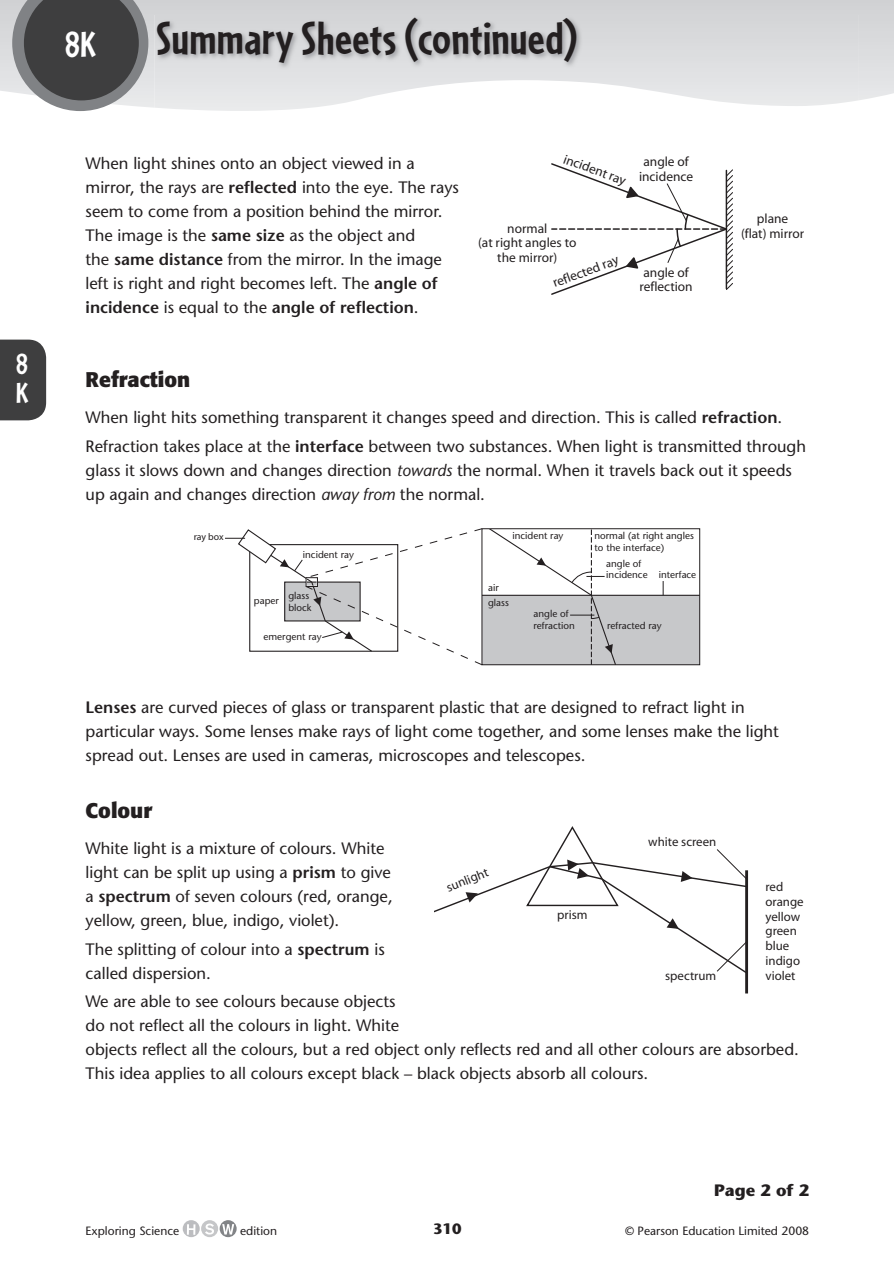
<style>
.page{position:relative;width:894px;height:1263px;background:#fff}
.page>*{position:absolute;margin:0;border:0;box-sizing:border-box;transform-origin:0 0}
.t1{font:700 48px "Cafeteria";letter-spacing:.005em;color:#231f20}
.t2{font:700 37.5px "Cafeteria";color:#fff}
.t3{font:700 30px/28.5px "Cafeteria";color:#fff}
.t4{font:700 21px "Formata";color:#231f20}
.t5{font:16.5px/24px "Stone Sans";color:#231f20}
.t6{font:700 16.5px "Stone Sans Std";color:#231f20}
.t7{font:700 15px "Stone Sans Std";color:#231f20}
.t8{font:13.35px/14.9px "Meridien";color:#231f20;text-align:center}
.t9{font:12.9px/14.7px "Meridien";color:#231f20}
.t10{font:12px "Stone Sans";color:#231f20}
.t11{font:9.75px/11.7px "Stone Sans";color:#231f20}
.t12{font:9.75px "Meridien";letter-spacing:-.01em;color:#231f20}
.s1{font-weight:600}
.s2{font-style:italic}
</style>
<div class="page">
<svg style="left:0;top:0;width:893px;height:108px;background:#d6d7d9"></svg>
<svg style="left:12px;top:0;width:136px;height:111px;background:#666768"></svg>
<svg style="left:183px;top:1219px;width:17px;height:17px"></svg>
<svg style="left:187px;top:1224px;width:8px;height:10px"></svg>
<svg style="left:201px;top:1219px;width:17px;height:17px"></svg>
<svg style="left:205px;top:1223px;width:9px;height:11px"></svg>
<svg style="left:219px;top:1219px;width:18px;height:18px"></svg>
<svg style="left:222px;top:1223px;width:12px;height:11px"></svg>
<div style="left:0;top:339px;width:46px;height:81px;background:#3e3e3f"></div>
<img style="left:155px;top:15px;width:702px;height:96px">
<svg style="left:551px;top:163px;width:182px;height:132px"></svg>
<div style="left:482px;top:595px;width:217px;height:69px;background:#c7c8ca"></div>
<hr style="left:482px;top:594px;width:217px;height:1px;background:#231f20">
<svg style="left:662px;top:581px;width:1px;height:14px"></svg>
<div style="left:481px;top:528px;width:218px;height:137px;border:1px solid #231f20"></div>
<svg style="left:225px;top:528px;width:391px;height:138px"></svg>
<hr style="left:745px;top:870px;width:2px;height:123px;background:#231f20">
<svg style="left:434px;top:826px;width:314px;height:150px"></svg>
<h3 class="t3" style="left:16px;top:349px;width:14px">8<br>K</h3>
<h2 class="t2" style="left:65px;top:23px;width:32px">8K</h2>
<h1 class="t1" style="left:156px;top:11px;width:422px">Summary Sheets (continued)</h1>
<p class="t5" style="left:86px;top:151px;width:374px">When light shines onto an object viewed in a mirror, the rays are <span class="s1">reflected</span> into the eye. The rays seem to come from a position behind the mirror.<br>The image is the <span class="s1">same size</span> as the object and<br>the <span class="s1">same distance</span> from the mirror. In the image left is right and right becomes left. The <span class="s1">angle of incidence</span> is equal to the <span class="s1">angle of reflection</span>.</p>
<p class="t8" style="left:566px;top:152px;width:67px;rotate:20deg">incident ray</p>
<p class="t8" style="left:638px;top:154px;width:55px">angle of incidence</p>
<p class="t8" style="left:478px;top:221px;width:100px">normal<br>(at right angles to the mirror)</p>
<p class="t8" style="left:550px;top:276px;width:71px;rotate:-20deg">reflected ray</p>
<p class="t8" style="left:639px;top:265px;width:55px;text-align:left">angle of reflection</p>
<p class="t8" style="left:740px;top:211px;width:65px">plane<br>(flat) mirror</p>
<p class="t4" style="left:86px;top:366px;width:106px">Refraction</p>
<p class="t5" style="left:86px;top:403px;width:721px;line-height:28.2px">When light hits something transparent it changes speed and direction. This is called <span class="s1">refraction</span>.<br>Refraction takes place at the <span class="s1">interface</span> between two substances. When light is transmitted through</p>
<p class="t5" style="left:86px;top:458px;width:707px">glass it slows down and changes direction <span class="s2">towards</span> the normal. When it travels back out it speeds up again and changes direction <span class="s2">away from</span> the normal.</p>
<p class="t12" style="left:194px;top:532px;width:31px">ray box</p>
<p class="t11" style="left:303px;top:548px;width:53px">incident ray</p>
<p class="t11" style="left:254px;top:594px;width:27px">paper</p>
<p class="t11" style="left:288px;top:589px;width:25px">glass block</p>
<p class="t11" style="left:263px;top:630px;width:60px">emergent ray</p>
<p class="t11" style="left:512px;top:529px;width:53px">incident ray</p>
<p class="t11" style="left:488px;top:580px;width:22px;line-height:15px">air glass</p>
<p class="t11" style="left:533px;top:608px;width:43px">angle of refraction</p>
<p class="t11" style="left:594px;top:529px;width:101px">normal (at right angles to the interface)</p>
<p class="t11" style="left:606px;top:557px;width:43px">angle of incidence</p>
<p class="t11" style="left:658px;top:569px;width:39px">interface</p>
<p class="t11" style="left:607px;top:620px;width:56px">refracted ray</p>
<p class="t5" style="left:86px;top:695px;width:694px"><span class="s1">Lenses</span> are curved pieces of glass or transparent plastic that are designed to refract light in particular ways. Some lenses make rays of light come together, and some lenses make the light spread out. Lenses are used in cameras, microscopes and telescopes.</p>
<p class="t4" style="left:86px;top:796px;width:68px">Colour</p>
<p class="t5" style="left:86px;top:836px;width:308px">White light is a mixture of colours. White light can be split up using a <span class="s1">prism</span> to give a <span class="s1">spectrum</span> of seven colours (red, orange, yellow, green, blue, indigo, violet).</p>
<p class="t5" style="left:86px;top:936px;width:300px">The splitting of colour into a <span class="s1">spectrum</span> is called dispersion.</p>
<p class="t5" style="left:86px;top:989px;width:714px">We are able to see colours because objects<br>do not reflect all the colours in light. White<br>objects reflect all the colours, but a red object only reflects red and all other colours are absorbed.<br>This idea applies to all colours except black – black objects absorb all colours.</p>
<p class="t9" style="left:648px;top:834px;width:69px">white screen</p>
<p class="t9" style="left:444px;top:881px;width:45px;rotate:-21deg">sunlight</p>
<p class="t9" style="left:765px;top:880px;width:19px">red</p>
<p class="t9" style="left:765px;top:894px;width:40px">orange yellow green blue indigo</p>
<p class="t9" style="left:557px;top:907px;width:32px">prism</p>
<p class="t9" style="left:665px;top:968px;width:52px">spectrum</p>
<p class="t9" style="left:765px;top:968px;width:31px">violet</p>
<p class="t6" style="left:714px;top:1179px;width:96px">Page 2 of 2</p>
<p class="t10" style="left:86px;top:1223px;width:95px">Exploring Science</p>
<p class="t10" style="left:240px;top:1223px;width:38px">edition</p>
<p class="t7" style="left:433px;top:1219px;width:30px">310</p>
<p class="t10" style="left:624px;top:1223px;width:185px">© Pearson Education Limited 2008</p>
</div>
